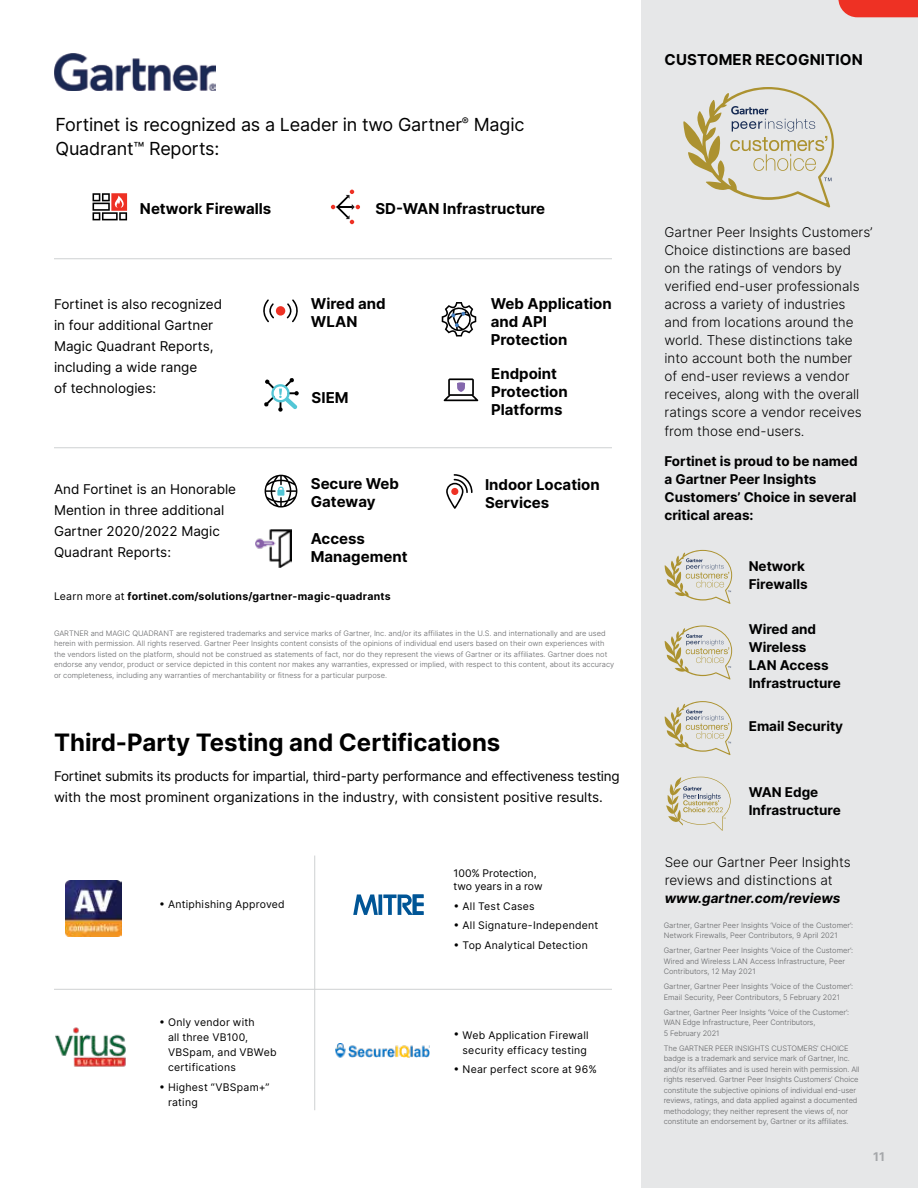
<style>
.page{position:relative;width:918px;height:1188px;background:#fff}
.page>*{position:absolute;margin:0;border:0;box-sizing:border-box;transform-origin:0 0}
.t1{font:700 24px "Inter";color:#000}
.t2{font:18px/24px "Inter";letter-spacing:-.01em;color:#000}
.t3{font:700 15px/18px "Inter";color:#000}
.t4{font:300 13.5px/18px "Inter";color:#000}
.t5{font:13.5px/21px "Inter";color:#000}
.t6{font:700 13.5px/18px "Inter";color:#000}
.t7{font:italic 700 13.5px "Inter";color:#000}
.t8{font:700 12px "Inter";color:#a5a7aa}
.t9{font:10.5px/15px "Inter";letter-spacing:.025em;color:#000}
.t10{font:700 10.5px "Inter";letter-spacing:.025em;color:#000}
.t11{font:10.5px/13.5px "Inter";color:#000}
.t12{font:300 7.5px/10.5px "Inter";color:#636466}
.s1{font-weight:400}
</style>
<div class="page">
<div style="left:641px;top:0;width:277px;height:1188px;background:#e6e7e8"></div>
<svg style="left:683px;top:87px;width:151px;height:120px"></svg>
<img style="left:54px;top:53px;width:162px;height:37px">
<img style="left:55px;top:1027px;width:71px;height:40px">
<img style="left:335px;top:1044px;width:95px;height:14px">
<svg style="left:353px;top:894px;width:71px;height:21px"></svg>
<img style="left:65px;top:880px;width:57px;height:57px">
<hr style="left:54px;top:258px;width:558px;height:1px;background:#cfd1d2">
<hr style="left:54px;top:447px;width:558px;height:1px;background:#cfd1d2">
<svg style="left:93px;top:193px;width:34px;height:27px"></svg>
<svg style="left:331px;top:190px;width:29px;height:34px"></svg>
<svg style="left:265px;top:475px;width:32px;height:33px"></svg>
<svg style="left:442px;top:302px;width:34px;height:35px"></svg>
<svg style="left:264px;top:378px;width:35px;height:34px"></svg>
<div style="left:276px;top:306px;width:9px;height:10px;background:#ee3124;border-radius:50%"></div>
<svg style="left:263px;top:299px;width:11px;height:23px"></svg>
<svg style="left:287px;top:299px;width:11px;height:23px"></svg>
<svg style="left:444px;top:378px;width:34px;height:23px"></svg>
<svg style="left:446px;top:474px;width:27px;height:35px"></svg>
<svg style="left:665px;top:550px;width:67px;height:54px"></svg>
<svg style="left:665px;top:626px;width:67px;height:54px"></svg>
<svg style="left:665px;top:701px;width:67px;height:54px"></svg>
<svg style="left:666px;top:777px;width:65px;height:54px"></svg>
<img style="left:256px;top:530px;width:35px;height:38px">
<hr style="left:54px;top:989px;width:558px;height:1px;background:#cfd1d2">
<hr style="left:314px;top:856px;width:1px;height:254px;background:#cfd1d2">
<svg style="left:838px;top:0;width:80px;height:17px"></svg>
<h2 class="t2" style="left:56px;top:112px;width:470px">Fortinet is recognized as a Leader in two Gartner<sup>®</sup> Magic<br>Quadrant™ Reports:</h2>
<h3 class="t3" style="left:140px;top:199px;width:133px">Network Firewalls</h3>
<h3 class="t3" style="left:375px;top:199px;width:171px">SD-WAN Infrastructure</h3>
<h3 class="t5" style="left:54px;top:293px;width:170px">Fortinet is also recognized in four additional Gartner<br>Magic Quadrant Reports, including a wide range<br>of technologies:</h3>
<h3 class="t5" style="left:54px;top:478px;width:184px">And Fortinet is an Honorable<br>Mention in three additional<br>Gartner 2020/2022 Magic<br>Quadrant Reports:</h3>
<h3 class="t3" style="left:311px;top:294px;width:76px">Wired and<br>WLAN</h3>
<h3 class="t3" style="left:312px;top:388px;width:38px">SIEM</h3>
<h3 class="t3" style="left:491px;top:294px;width:122px">Web Application and API<br>Protection</h3>
<h3 class="t3" style="left:491px;top:364px;width:78px">Endpoint<br>Protection<br>Platforms</h3>
<h3 class="t3" style="left:311px;top:475px;width:90px">Secure Web<br>Gateway</h3>
<h3 class="t3" style="left:485px;top:475px;width:116px">Indoor Location<br>Services</h3>
<h3 class="t3" style="left:311px;top:529px;width:98px">Access<br>Management</h3>
<h3 class="t10" style="left:54px;top:589px;width:338px"><span class="s1">Learn more at</span> fortinet.com/solutions/gartner-magic-quadrants</h3>
<p class="t12" style="left:54px;top:628px;width:562px">GARTNER and MAGIC QUADRANT are registered trademarks and service marks of Gartner, Inc. and/or its affiliates in the U.S. and internationally and are used herein with permission. All rights reserved. Gartner Peer Insights content consists of the opinions of individual end users based on their own experiences with the vendors listed on the platform, should not be construed as statements of fact, nor do they represent the views of Gartner or its affiliates. Gartner does not endorse any vendor, product or service depicted in this content nor makes any warranties, expressed or implied, with respect to this content, about its accuracy or completeness, including any warranties of merchantability or fitness for a particular purpose.</p>
<h1 class="t1" style="left:54px;top:725px;width:448px">Third-Party Testing and Certifications</h1>
<h3 class="t5" style="left:54px;top:765px;width:567px">Fortinet submits its products for impartial, third-party performance and effectiveness testing with the most prominent organizations in the industry, with consistent positive results.</h3>
<h3 class="t9" style="left:159px;top:897px;width:127px">• Antiphishing Approved</h3>
<h3 class="t9" style="left:168px;top:1015px;width:110px;text-indent:-9px">• Only vendor with<br>all three VB100,<br>VBSpam, and VBWeb certifications</h3>
<h3 class="t9" style="left:168px;top:1079px;width:103px;text-indent:-9px">• Highest “VBSpam+” rating</h3>
<h3 class="t11" style="left:454px;top:866px;width:91px">100% Protection, two years in a row</h3>
<h3 class="t9" style="left:454px;top:898px;width:83px">• All Test Cases</h3>
<h3 class="t9" style="left:454px;top:918px;width:146px">• All Signature-Independent</h3>
<h3 class="t9" style="left:454px;top:937px;width:136px">• Top Analytical Detection</h3>
<h3 class="t9" style="left:454px;top:1027px;width:137px;text-align:right">• Web Application Firewall security efficacy testing</h3>
<h3 class="t9" style="left:454px;top:1061px;width:145px">• Near perfect score at 96%</h3>
<h3 class="t3" style="left:665px;top:50px;width:200px">CUSTOMER RECOGNITION</h3>
<p class="t4" style="left:665px;top:223px;width:210px">Gartner Peer Insights Customers’<br>Choice distinctions are based<br>on the ratings of vendors by verified end-user professionals across a variety of industries<br>and from locations around the world. These distinctions take into account both the number<br>of end-user reviews a vendor receives, along with the overall ratings score a vendor receives</p>
<h3 class="t4" style="left:665px;top:422px;width:142px">from those end-users.</h3>
<h3 class="t6" style="left:665px;top:452px;width:195px">Fortinet is proud to be named a Gartner Peer Insights<br>Customers’ Choice in several critical areas:</h3>
<h3 class="t6" style="left:749px;top:556px;width:60px">Network<br>Firewalls</h3>
<h3 class="t6" style="left:749px;top:619px;width:94px">Wired and<br>Wireless<br>LAN Access<br>Infrastructure</h3>
<h3 class="t6" style="left:749px;top:717px;width:96px">Email Security</h3>
<h3 class="t6" style="left:749px;top:783px;width:94px">WAN Edge<br>Infrastructure</h3>
<h3 class="t4" style="left:665px;top:853px;width:187px">See our Gartner Peer Insights reviews and distinctions at</h3>
<h3 class="t7" style="left:665px;top:888px;width:177px">www.gartner.com/reviews</h3>
<p class="t12" style="left:664px;top:919px;width:191px">Gartner, Gartner Peer Insights ‘Voice of the Customer’:<br>Network Firewalls, Peer Contributors, 9 April 2021</p>
<p class="t12" style="left:664px;top:945px;width:191px">Gartner, Gartner Peer Insights ‘Voice of the Customer’:<br>Wired and Wireless LAN Access Infrastructure, Peer<br>Contributors, 12 May 2021</p>
<p class="t12" style="left:664px;top:981px;width:191px">Gartner, Gartner Peer Insights ‘Voice of the Customer’:<br>Email Security, Peer Contributors, 5 February 2021</p>
<p class="t12" style="left:664px;top:1006px;width:187px">Gartner, Gartner Peer Insights ‘Voice of the Customer’:<br>WAN Edge Infrastructure, Peer Contributors,<br>5 February 2021</p>
<p class="t12" style="left:664px;top:1042px;width:197px">The GARTNER PEER INSIGHTS CUSTOMERS’ CHOICE badge is a trademark and service mark of Gartner, Inc. and/or its affiliates and is used herein with permission. All rights reserved. Gartner Peer Insights Customers’ Choice constitute the subjective opinions of individual end-user reviews, ratings, and data applied against a documented methodology; they neither represent the views of, nor constitute an endorsement by, Gartner or its affiliates.</p>
<h3 class="t8" style="left:873px;top:1148px;width:13px">11</h3>
</div>
